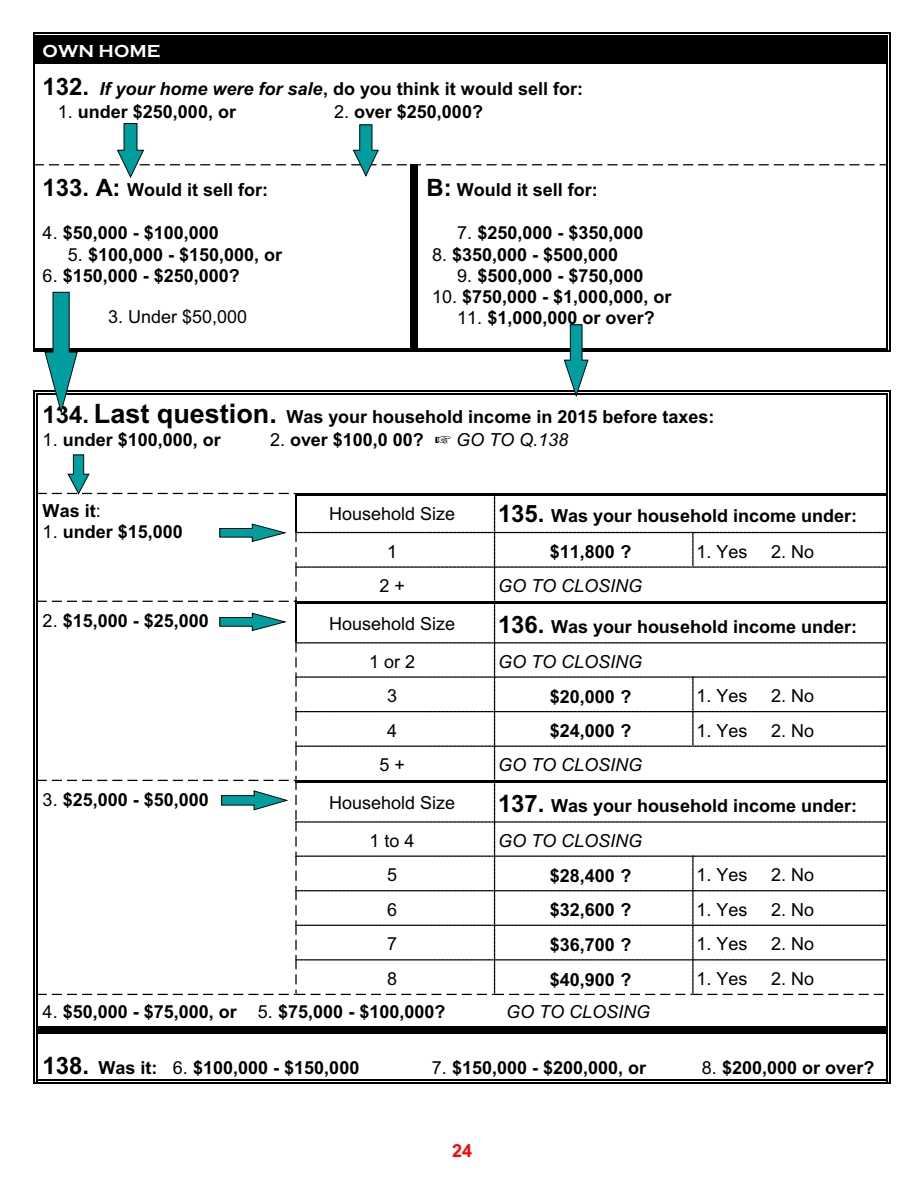
<style>
.page{position:relative;width:918px;height:1188px;background:#fff}
.page>*{position:absolute;margin:0;border:0;box-sizing:border-box;transform-origin:0 0}
.t1{font:700 18px "Arial";color:#000}
.t2{font:18px "Arial";color:#000}
.t3{font:italic 18px "Arial";color:#000}
.t4{font:700 18px "Copperplate Gothic";color:#fff}
.t5{font:700 18px "Arial";color:#f00}
.s1{font-size:24px}
.s2{font-style:italic}
.s3{font-weight:400}
.s4{font-size:27px}
</style>
<div class="page">
<div style="left:34px;top:35px;width:854px;height:28px;background:#000"></div>
<hr style="left:34px;top:32px;width:1px;height:31px;background:#000">
<hr style="left:890px;top:32px;width:1px;height:31px;background:#000">
<hr style="left:34px;top:32px;width:857px;height:2px;background:#000">
<hr style="left:34px;top:64px;width:1px;height:100px;background:#000">
<hr style="left:887px;top:64px;width:1px;height:100px;background:#000">
<hr style="left:890px;top:64px;width:1px;height:100px;background:#000">
<hr style="left:34px;top:164px;width:1px;height:188px;background:#000">
<hr style="left:34px;top:348px;width:377px;height:1px;background:#000">
<hr style="left:34px;top:351px;width:377px;height:1px;background:#000">
<div style="left:411px;top:164px;width:7px;height:185px;background:#000"></div>
<hr style="left:887px;top:164px;width:1px;height:185px;background:#000">
<hr style="left:411px;top:348px;width:477px;height:1px;background:#000">
<hr style="left:890px;top:164px;width:1px;height:188px;background:#000">
<hr style="left:411px;top:351px;width:480px;height:1px;background:#000">
<hr style="left:37px;top:393px;width:1px;height:100px;background:#000">
<hr style="left:887px;top:393px;width:1px;height:100px;background:#000">
<hr style="left:37px;top:393px;width:851px;height:2px;background:#000">
<hr style="left:34px;top:390px;width:1px;height:103px;background:#000">
<hr style="left:890px;top:390px;width:1px;height:103px;background:#000">
<hr style="left:34px;top:390px;width:857px;height:2px;background:#000">
<hr style="left:34px;top:493px;width:1px;height:39px;background:#000">
<hr style="left:890px;top:493px;width:1px;height:39px;background:#000">
<hr style="left:34px;top:532px;width:1px;height:34px;background:#000">
<hr style="left:890px;top:532px;width:1px;height:34px;background:#000">
<hr style="left:34px;top:566px;width:1px;height:34px;background:#000">
<hr style="left:890px;top:566px;width:1px;height:34px;background:#000">
<hr style="left:34px;top:601px;width:1px;height:41px;background:#000">
<hr style="left:890px;top:601px;width:1px;height:41px;background:#000">
<hr style="left:34px;top:642px;width:1px;height:34px;background:#000">
<hr style="left:890px;top:642px;width:1px;height:34px;background:#000">
<hr style="left:34px;top:676px;width:1px;height:35px;background:#000">
<hr style="left:890px;top:676px;width:1px;height:35px;background:#000">
<hr style="left:34px;top:711px;width:1px;height:34px;background:#000">
<hr style="left:890px;top:711px;width:1px;height:34px;background:#000">
<hr style="left:34px;top:746px;width:1px;height:34px;background:#000">
<hr style="left:890px;top:746px;width:1px;height:34px;background:#000">
<hr style="left:34px;top:780px;width:1px;height:41px;background:#000">
<hr style="left:890px;top:780px;width:1px;height:41px;background:#000">
<hr style="left:34px;top:821px;width:1px;height:34px;background:#000">
<hr style="left:890px;top:821px;width:1px;height:34px;background:#000">
<hr style="left:34px;top:856px;width:1px;height:34px;background:#000">
<hr style="left:890px;top:856px;width:1px;height:34px;background:#000">
<hr style="left:34px;top:890px;width:1px;height:34px;background:#000">
<hr style="left:890px;top:890px;width:1px;height:34px;background:#000">
<hr style="left:34px;top:925px;width:1px;height:34px;background:#000">
<hr style="left:890px;top:925px;width:1px;height:34px;background:#000">
<hr style="left:34px;top:959px;width:1px;height:35px;background:#000">
<hr style="left:890px;top:959px;width:1px;height:35px;background:#000">
<hr style="left:37px;top:994px;width:1px;height:32px;background:#000">
<hr style="left:34px;top:994px;width:1px;height:32px;background:#000">
<hr style="left:887px;top:994px;width:1px;height:32px;background:#000">
<hr style="left:890px;top:994px;width:1px;height:32px;background:#000">
<hr style="left:37px;top:1026px;width:1px;height:55px;background:#000">
<hr style="left:887px;top:1026px;width:1px;height:55px;background:#000">
<div style="left:37px;top:1026px;width:851px;height:7px;background:#000"></div>
<hr style="left:37px;top:1080px;width:851px;height:1px;background:#000">
<hr style="left:34px;top:1026px;width:1px;height:58px;background:#000">
<hr style="left:890px;top:1026px;width:1px;height:58px;background:#000">
<hr style="left:34px;top:1083px;width:857px;height:1px;background:#000">
<svg style="left:35px;top:123px;width:852px;height:55px"></svg>
<svg style="left:44px;top:292px;width:34px;height:121px"></svg>
<svg style="left:564px;top:324px;width:25px;height:72px"></svg>
<svg style="left:37px;top:454px;width:851px;height:541px"></svg>
<p class="t4" style="left:43px;top:41px;width:119px">OWN HOME</p>
<p class="t1" style="left:43px;top:82px;width:542px"><span class="s1">132.</span> <span class="s2">If your home were for sale</span>, do you think it would sell for:</p>
<p class="t1" style="left:58px;top:105px;width:180px"><span class="s3">1.</span> under $250,000, or</p>
<p class="t1" style="left:334px;top:105px;width:151px"><span class="s3">2.</span> over $250,000?</p>
<p class="t1" style="left:43px;top:183px;width:227px"><span class="s1">133. A:</span> Would it sell for:</p>
<p class="t1" style="left:43px;top:226px;width:178px"><span class="s3">4.</span> $50,000 - $100,000</p>
<p class="t1" style="left:68px;top:248px;width:216px"><span class="s3">5.</span> $100,000 - $150,000, or</p>
<p class="t1" style="left:43px;top:269px;width:199px"><span class="s3">6.</span> $150,000 - $250,000?</p>
<p class="t2" style="left:108px;top:310px;width:141px">3. Under $50,000</p>
<p class="t1" style="left:427px;top:183px;width:173px"><span class="s1">B:</span> Would it sell for:</p>
<p class="t1" style="left:457px;top:226px;width:188px"><span class="s3">7.</span> $250,000 - $350,000</p>
<p class="t1" style="left:432px;top:248px;width:188px"><span class="s3">8.</span> $350,000 - $500,000</p>
<p class="t1" style="left:457px;top:269px;width:188px"><span class="s3">9.</span> $500,000 - $750,000</p>
<p class="t1" style="left:432px;top:290px;width:241px"><span class="s3">10.</span> $750,000 - $1,000,000, or</p>
<p class="t1" style="left:457px;top:311px;width:199px"><span class="s3">11.</span> $1,000,000 or over?</p>
<p class="t1" style="left:43px;top:410px;width:673px"><span class="s1">134.</span> <span class="s4">Last question.</span> Was your household income in 2015 before taxes:</p>
<p class="t1" style="left:43px;top:433px;width:180px"><span class="s3">1.</span> under $100,000, or</p>
<p class="t1" style="left:270px;top:433px;width:155px"><span class="s3">2.</span> over $100,0 00?</p>
<p class="t3" style="left:456px;top:433px;width:114px">GO TO Q.138</p>
<p class="t1" style="left:43px;top:503px;width:60px">Was it<span class="s3">:</span></p>
<p class="t1" style="left:43px;top:525px;width:142px"><span class="s3">1.</span> under $15,000</p>
<p class="t2" style="left:329px;top:507px;width:128px">Household Size</p>
<p class="t1" style="left:498px;top:509px;width:360px"><span class="s1">135.</span> Was your household income under:</p>
<p class="t2" style="left:387px;top:545px;width:12px">1</p>
<p class="t1" style="left:550px;top:545px;width:83px">$11,800 ?</p>
<p class="t2" style="left:697px;top:545px;width:53px">1. Yes</p>
<p class="t2" style="left:771px;top:545px;width:45px">2. No</p>
<p class="t2" style="left:379px;top:579px;width:27px">2 +</p>
<p class="t3" style="left:498px;top:579px;width:146px">GO TO CLOSING</p>
<p class="t1" style="left:43px;top:614px;width:168px"><span class="s3">2.</span> $15,000 - $25,000</p>
<p class="t2" style="left:329px;top:617px;width:128px">Household Size</p>
<p class="t1" style="left:498px;top:619px;width:360px"><span class="s1">136.</span> Was your household income under:</p>
<p class="t2" style="left:369px;top:655px;width:48px">1 or 2</p>
<p class="t3" style="left:498px;top:655px;width:146px">GO TO CLOSING</p>
<p class="t2" style="left:387px;top:689px;width:12px">3</p>
<p class="t1" style="left:550px;top:690px;width:83px">$20,000 ?</p>
<p class="t2" style="left:697px;top:689px;width:53px">1. Yes</p>
<p class="t2" style="left:771px;top:689px;width:45px">2. No</p>
<p class="t2" style="left:387px;top:724px;width:12px">4</p>
<p class="t1" style="left:550px;top:724px;width:83px">$24,000 ?</p>
<p class="t2" style="left:697px;top:724px;width:53px">1. Yes</p>
<p class="t2" style="left:771px;top:724px;width:45px">2. No</p>
<p class="t2" style="left:379px;top:758px;width:27px">5 +</p>
<p class="t3" style="left:498px;top:758px;width:146px">GO TO CLOSING</p>
<p class="t1" style="left:43px;top:793px;width:168px"><span class="s3">3.</span> $25,000 - $50,000</p>
<p class="t2" style="left:329px;top:796px;width:128px">Household Size</p>
<p class="t1" style="left:498px;top:799px;width:360px"><span class="s1">137.</span> Was your household income under:</p>
<p class="t2" style="left:370px;top:834px;width:47px">1 to 4</p>
<p class="t3" style="left:498px;top:834px;width:146px">GO TO CLOSING</p>
<p class="t2" style="left:387px;top:868px;width:12px">5</p>
<p class="t1" style="left:550px;top:869px;width:83px">$28,400 ?</p>
<p class="t2" style="left:697px;top:868px;width:53px">1. Yes</p>
<p class="t2" style="left:771px;top:868px;width:45px">2. No</p>
<p class="t2" style="left:387px;top:903px;width:12px">6</p>
<p class="t1" style="left:550px;top:903px;width:83px">$32,600 ?</p>
<p class="t2" style="left:697px;top:903px;width:53px">1. Yes</p>
<p class="t2" style="left:771px;top:903px;width:45px">2. No</p>
<p class="t2" style="left:387px;top:937px;width:12px">7</p>
<p class="t1" style="left:550px;top:938px;width:83px">$36,700 ?</p>
<p class="t2" style="left:697px;top:937px;width:53px">1. Yes</p>
<p class="t2" style="left:771px;top:937px;width:45px">2. No</p>
<p class="t2" style="left:387px;top:972px;width:12px">8</p>
<p class="t1" style="left:550px;top:972px;width:83px">$40,900 ?</p>
<p class="t2" style="left:697px;top:972px;width:53px">1. Yes</p>
<p class="t2" style="left:771px;top:972px;width:45px">2. No</p>
<p class="t1" style="left:43px;top:1004px;width:404px"><span class="s3">4.</span> $50,000 - $75,000, or <span class="s3">5.</span> $75,000 - $100,000?</p>
<p class="t3" style="left:506px;top:1004px;width:146px">GO TO CLOSING</p>
<p class="t1" style="left:43px;top:1061px;width:318px"><span class="s1">138.</span> Was it: <span class="s3">6.</span> $100,000 - $150,000</p>
<p class="t1" style="left:432px;top:1061px;width:216px"><span class="s3">7.</span> $150,000 - $200,000, or</p>
<p class="t1" style="left:702px;top:1061px;width:174px"><span class="s3">8.</span> $200,000 or over?</p>
<p class="t5" style="left:452px;top:1144px;width:22px">24</p>
</div>
